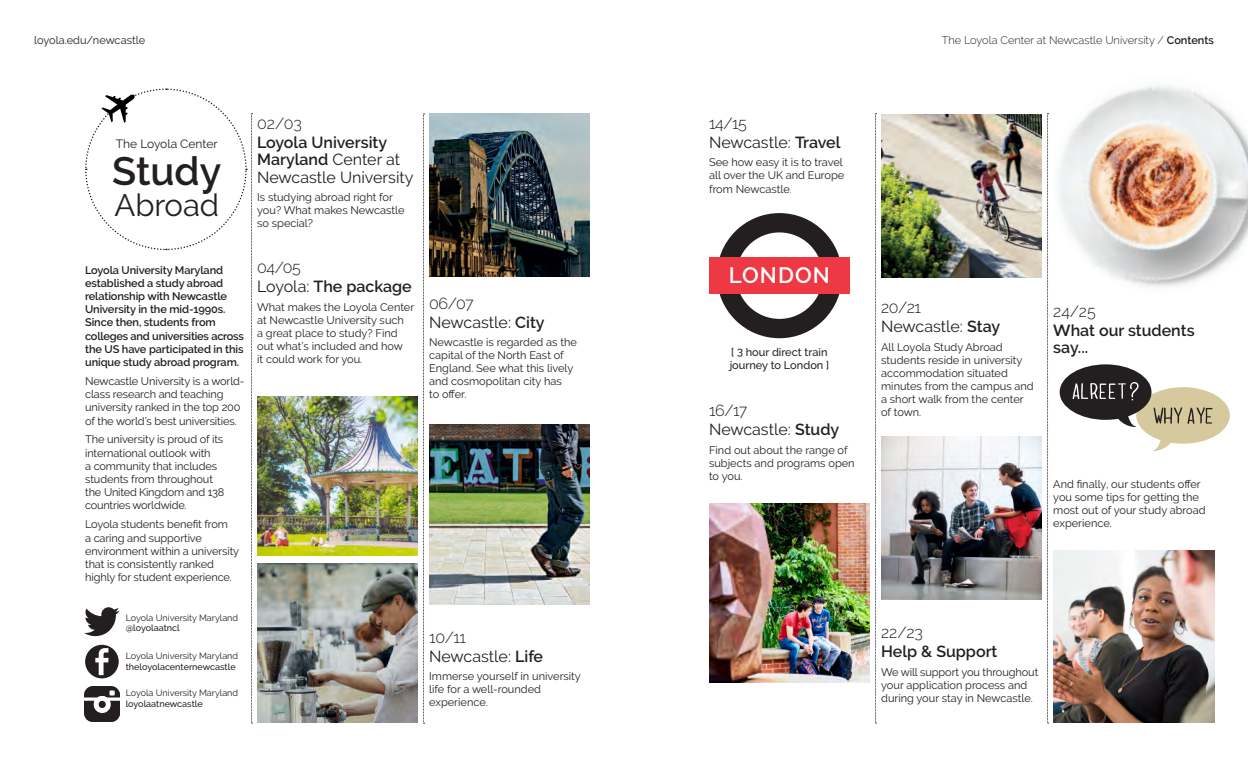
<style>
.page{position:relative;width:1248px;height:766px;background:#fff}
.page>*{position:absolute;margin:0;border:0;box-sizing:border-box;transform-origin:0 0}
.t1{font:600 39.5px "Derailed";color:#231f20}
.t2{font:31px "Derailed";color:#231f20}
.t3{font:600 22.2px "Derailed";letter-spacing:.05em;color:#fff}
.t4{font:16px/19px "Derailed";color:#231f20}
.t5{font:600 16px/19px "Derailed";color:#231f20}
.t6{font:12px "Derailed";color:#231f20}
.t7{font:11px/13px "Derailed";letter-spacing:-.005em;color:#231f20}
.t8{font:600 11px/13.2px "Derailed";letter-spacing:-.01em;color:#231f20}
.t9{font:300 11px "Derailed";color:#231f20}
.t10{font:500 11px/13px "Derailed";color:#231f20}
.t11{font:9px/10.8px "Derailed";color:#231f20}
.s1{font-weight:600}
.s2{font-weight:500}
.s3{font-weight:300}
.s4{font-weight:400}
</style>
<div class="page">
<svg style="left:875px;top:113px;width:1px;height:610px"></svg>
<img style="left:1036px;top:85px;width:211px;height:193px">
<img style="left:257px;top:396px;width:161px;height:159px">
<img style="left:257px;top:563px;width:161px;height:159px">
<svg style="left:423px;top:114px;width:1px;height:609px"></svg>
<img style="left:429px;top:114px;width:161px;height:162px">
<img style="left:429px;top:424px;width:161px;height:180px">
<img style="left:709px;top:503px;width:160px;height:179px">
<img style="left:881px;top:114px;width:160px;height:163px">
<img style="left:881px;top:437px;width:160px;height:162px">
<img style="left:1047px;top:113px;width:189px;height:610px">
<svg style="left:84px;top:88px;width:168px;height:635px"></svg>
<img style="left:85px;top:686px;width:34px;height:35px">
<svg style="left:719px;top:213px;width:121px;height:125px"></svg>
<div style="left:709px;top:257px;width:140px;height:37px;background:#ee3844"></div>
<p class="t7" style="left:34px;top:34px;width:113px">loyola.edu/newcastle</p>
<p class="t9" style="left:941px;top:34px;width:273px">The Loyola Center at Newcastle University / <span class="s1">Contents</span></p>
<p class="t6" style="left:116px;top:137px;width:103px">The Loyola Center</p>
<p class="t1" style="left:112px;top:149px;width:111px">Study</p>
<p class="t2" style="left:114px;top:187px;width:106px">Abroad</p>
<p class="t8" style="left:85px;top:263px;width:160px">Loyola University Maryland established a study abroad relationship with Newcastle<br>University in the mid-1990s.<br>Since then, students from colleges and universities across the US have participated in this unique study abroad program.</p>
<p class="t7" style="left:85px;top:374px;width:161px">Newcastle University is a world&shy;class research and teaching university ranked in the top 200 of the world’s best universities.</p>
<p class="t7" style="left:85px;top:433px;width:141px">The university is proud of its international outlook with<br>a community that includes students from throughout the United Kingdom and 138 countries worldwide.</p>
<p class="t7" style="left:85px;top:517px;width:156px">Loyola students benefit from<br>a caring and supportive environment within a university that is consistently ranked highly for student experience.</p>
<p class="t11" style="left:126px;top:612px;width:114px">Loyola University Maryland <span class="s2">@loyolaatncl</span></p>
<p class="t11" style="left:126px;top:650px;width:114px">Loyola University Maryland <span class="s2">theloyolacenternewcastle</span></p>
<p class="t11" style="left:126px;top:687px;width:114px">Loyola University Maryland <span class="s2">loyolaatnewcastle</span></p>
<p class="t5" style="left:257px;top:113px;width:132px"><span class="s3">02/03<br></span>Loyola University</p>
<p class="t4" style="left:257px;top:150px;width:158px;line-height:17.5px"><span class="s1">Maryland</span> Center at<br>Newcastle University</p>
<p class="t7" style="left:257px;top:191px;width:149px">Is studying abroad right for you? What makes Newcastle so special?</p>
<p class="t5" style="left:257px;top:258px;width:156px"><span class="s3">04/05<br></span><span class="s4">Loyola:</span> The package</p>
<p class="t7" style="left:257px;top:300px;width:159px">What makes the Loyola Center at Newcastle University such<br>a great place to study? Find out what’s included and how<br>it could work for you.</p>
<p class="t4" style="left:429px;top:293px;width:117px"><span class="s3">06/07<br></span>Newcastle: <span class="s1">City</span></p>
<p class="t7" style="left:429px;top:336px;width:149px">Newcastle is regarded as the capital of the North East of<br>England. See what this lively and cosmopolitan city has<br>to offer.</p>
<p class="t4" style="left:429px;top:627px;width:115px"><span class="s3">10/11<br></span>Newcastle: <span class="s1">Life</span></p>
<p class="t7" style="left:429px;top:669px;width:153px">Immerse yourself in university life for a well-rounded experience.</p>
<p class="t4" style="left:709px;top:113px;width:133px"><span class="s3">14/15<br></span>Newcastle: <span class="s1">Travel</span></p>
<p class="t7" style="left:709px;top:156px;width:137px">See how easy it is to travel all over the UK and Europe from Newcastle<span class="s3">.</span></p>
<p class="t3" style="left:728px;top:262px;width:103px">LONDON</p>
<p class="t10" style="left:729px;top:345px;width:101px">[ 3 hour direct train journey to London ]</p>
<p class="t4" style="left:709px;top:401px;width:132px"><span class="s3">16/17<br></span>Newcastle: <span class="s1">Study</span></p>
<p class="t7" style="left:709px;top:443px;width:147px">Find out about the range of subjects and programs open to you.</p>
<p class="t4" style="left:881px;top:298px;width:121px"><span class="s3">20/21<br></span>Newcastle: <span class="s1">Stay</span></p>
<p class="t7" style="left:881px;top:340px;width:154px">All Loyola Study Abroad students reside in university accommodation situated minutes from the campus and a short walk from the center of town.</p>
<p class="t5" style="left:1053px;top:301px;width:143px"><span class="s3">24/25<br></span>What our students</p>
<p class="t5" style="left:1053px;top:338px;width:36px">say...</p>
<p class="t7" style="left:1053px;top:477px;width:154px">And finally, our students offer you some tips for getting the most out of your study abroad experience.</p>
<p class="t5" style="left:881px;top:623px;width:118px"><span class="s3">22/23<br></span>Help &amp; Support</p>
<p class="t7" style="left:881px;top:665px;width:159px">We will support you throughout your application process and during your stay in Newcastle.</p>
</div>
